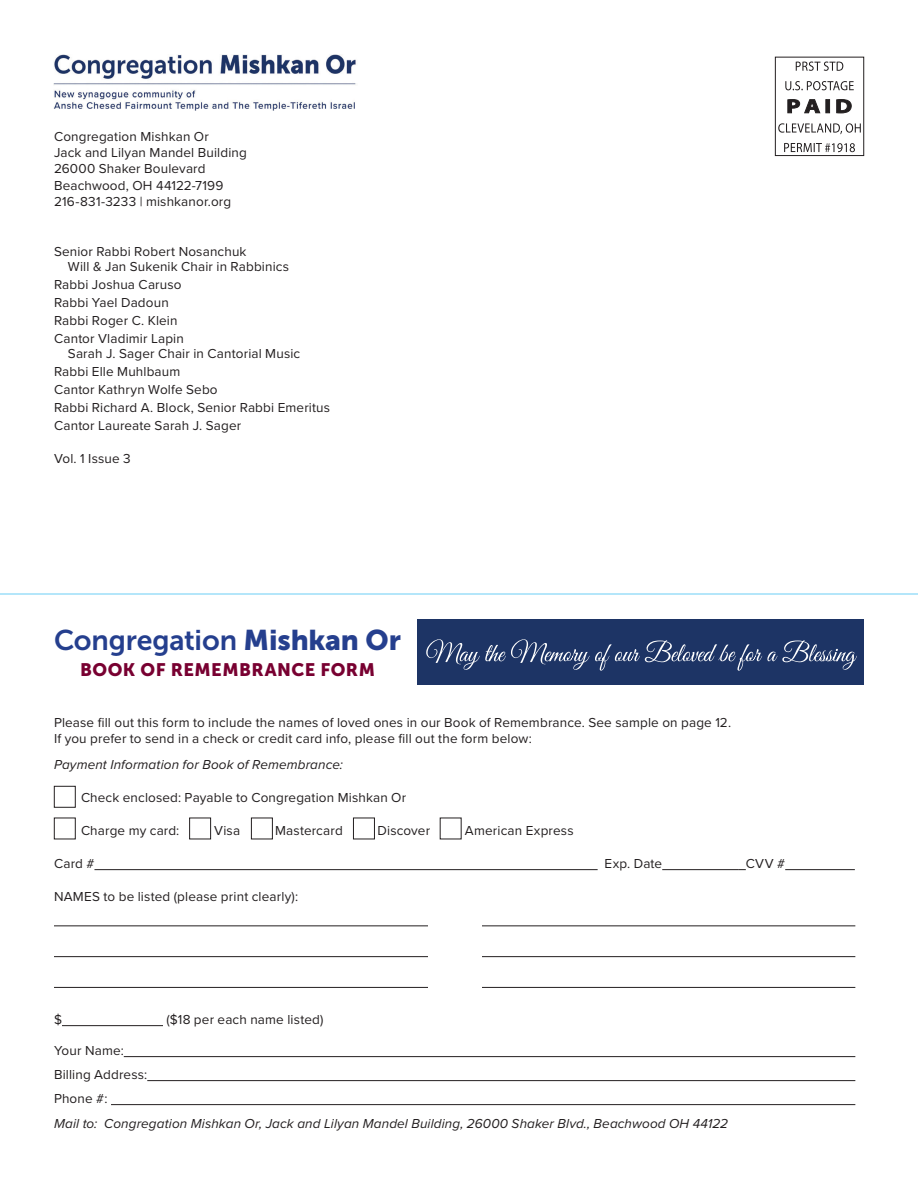
<style>
.page{position:relative;width:918px;height:1188px;background:#fff}
.page>*{position:absolute;margin:0;border:0;box-sizing:border-box;transform-origin:0 0}
.t1{font:28.35px "Museo Sans 700";letter-spacing:-.005em;color:#253f8e}
.t2{font:18px "Museo Sans 900";letter-spacing:.025em;color:#780031}
.t3{font:13.5px/18px "Proxima Nova";letter-spacing:.01em;color:#231f20}
.t4{font:italic 13.5px "Proxima Nova";letter-spacing:.01em;color:#231f20}
.s1{font-family:"Museo Sans 900"}
</style>
<div class="page">
<hr style="left:94px;top:869px;width:504px;height:1px;background:#231f20">
<hr style="left:662px;top:869px;width:77px;height:1px;background:#231f20">
<hr style="left:785px;top:869px;width:70px;height:1px;background:#231f20">
<hr style="left:62px;top:1025px;width:101px;height:1px;background:#231f20">
<hr style="left:0;top:594px;width:918px;height:1px;background:#6bcff6">
<svg style="left:796px;top:62px;width:47px;height:9px"></svg>
<svg style="left:785px;top:81px;width:69px;height:9px"></svg>
<svg style="left:787px;top:99px;width:65px;height:14px"></svg>
<svg style="left:778px;top:123px;width:83px;height:11px"></svg>
<svg style="left:784px;top:143px;width:71px;height:9px"></svg>
<div style="left:775px;top:57px;width:89px;height:99px;border:1px solid #231f20"></div>
<img style="left:54px;top:54px;width:302px;height:56px">
<div style="left:417px;top:619px;width:447px;height:66px;background:#1d3465"></div>
<svg style="left:426px;top:639px;width:431px;height:32px"></svg>
<hr style="left:54px;top:926px;width:801px;height:1px;background:#231f20">
<hr style="left:54px;top:956px;width:801px;height:1px;background:#231f20">
<hr style="left:54px;top:987px;width:801px;height:1px;background:#231f20">
<div style="left:428px;top:919px;width:53px;height:75px;background:#fff"></div>
<hr style="left:124px;top:1056px;width:731px;height:1px;background:#231f20">
<hr style="left:147px;top:1080px;width:708px;height:1px;background:#231f20">
<hr style="left:111px;top:1104px;width:744px;height:1px;background:#231f20">
<div style="left:54px;top:786px;width:22px;height:22px;border:1px solid #231f20"></div>
<div style="left:54px;top:818px;width:22px;height:21px;border:1px solid #231f20"></div>
<div style="left:189px;top:818px;width:22px;height:21px;border:1px solid #231f20"></div>
<div style="left:251px;top:818px;width:22px;height:21px;border:1px solid #231f20"></div>
<div style="left:353px;top:818px;width:22px;height:21px;border:1px solid #231f20"></div>
<p class="t3" style="left:54px;top:128px;width:195px;line-height:16.2px">Congregation Mishkan Or<br>Jack and Lilyan Mandel Building<br>26000 Shaker Boulevard<br>Beachwood, OH 44122-7199<br>216-831-3233 | mishkanor.org</p>
<p class="t3" style="left:68px;top:244px;width:223px;line-height:15px;text-indent:-14px">Senior Rabbi Robert Nosanchuk<br>Will &amp; Jan Sukenik Chair in Rabbinics</p>
<p class="t3" style="left:54px;top:275px;width:131px">Rabbi Joshua Caruso<br>Rabbi Yael Dadoun<br>Rabbi Roger C. Klein<br>Cantor Vladimir Lapin</p>
<p class="t3" style="left:54px;top:344px;width:278px;text-indent:14px">Sarah J. Sager Chair in Cantorial Music<br>Rabbi Elle Muhlbaum<br>Cantor Kathryn Wolfe Sebo<br>Rabbi Richard A. Block, Senior Rabbi Emeritus<br>Cantor Laureate Sarah J. Sager</p>
<p class="t3" style="left:54px;top:448px;width:78px">Vol. 1 Issue 3</p>
<h1 class="t1" style="left:54px;top:624px;width:349px">Congregation <span class="s1">Mishkan Or</span></h1>
<h2 class="t2" style="left:80px;top:659px;width:296px">BOOK OF REMEMBRANCE FORM</h2>
<p class="t3" style="left:54px;top:713px;width:679px;line-height:16.5px">Please fill out this form to include the names of loved ones in our Book of Remembrance. See sample on page 12.<br>If you prefer to send in a check or credit card info, please fill out the form below:</p>
<p class="t4" style="left:54px;top:754px;width:290px">Payment Information for Book of Remembrance:</p>
<p class="t3" style="left:81px;top:787px;width:327px">Check enclosed: Payable to Congregation Mishkan Or</p>
<p class="t3" style="left:81px;top:820px;width:100px">Charge my card:</p>
<p class="t3" style="left:214px;top:820px;width:27px">Visa</p>
<p class="t3" style="left:275px;top:820px;width:69px">Mastercard</p>
<p class="t3" style="left:378px;top:820px;width:54px">Discover</p>
<p class="t3" style="left:465px;top:820px;width:110px">American Express</p>
<p class="t3" style="left:54px;top:853px;width:42px">Card #</p>
<p class="t3" style="left:605px;top:853px;width:59px">Exp. Date</p>
<p class="t3" style="left:746px;top:853px;width:41px">CVV #</p>
<p class="t3" style="left:54px;top:886px;width:246px">NAMES to be listed (please print clearly):</p>
<p class="t3" style="left:54px;top:1009px;width:10px">$</p>
<p class="t3" style="left:166px;top:1009px;width:158px">($18 per each name listed)</p>
<p class="t3" style="left:54px;top:1037px;width:95px;line-height:24px">Your Name:<br>Billing Address:<br>Phone #:</p>
<p class="t4" style="left:54px;top:1113px;width:676px">Mail to: Congregation Mishkan Or, Jack and Lilyan Mandel Building, 26000 Shaker Blvd., Beachwood OH 44122</p>
</div>
